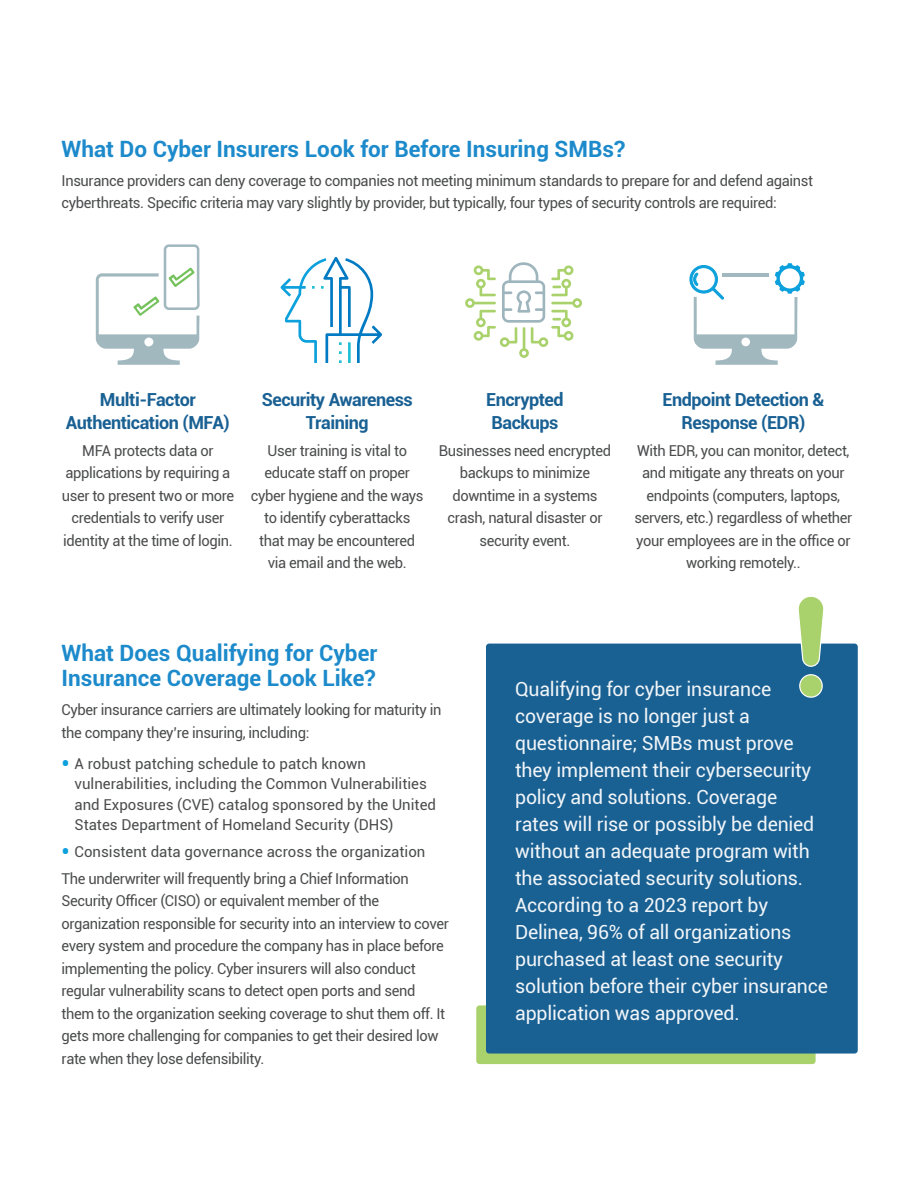
<style>
.page{position:relative;width:918px;height:1188px;background:#fff}
.page>*{position:absolute;margin:0;border:0;box-sizing:border-box;transform-origin:0 0}
.t1{font:700 22.5px/25.5px "Roboto";color:#1c8acb}
.t2{font:19.5px/27px "Roboto";letter-spacing:-.01em;color:#fff}
.t3{font:700 18px/22.5px "Roboto";letter-spacing:-.025em;color:#196093;text-align:center}
.t4{font:15px/22.5px "Roboto";letter-spacing:-.025em;color:#4b4c4d;text-align:center}
.t5{font:15px/20.2px "Roboto";color:#4b4c4d}
.s1{font-weight:700;font-size:22.5px;color:#0ca0dc}
</style>
<div class="page">
<div style="left:476px;top:1005px;width:340px;height:59px;background:#aad26c;border-radius:3px"></div>
<div style="left:486px;top:644px;width:372px;height:410px;background:#196093;border-radius:3px"></div>
<svg style="left:797px;top:596px;width:28px;height:102px"></svg>
<svg style="left:96px;top:244px;width:104px;height:121px"></svg>
<svg style="left:280px;top:257px;width:103px;height:106px"></svg>
<svg style="left:319px;top:284px;width:6px;height:7px"></svg>
<svg style="left:310px;top:284px;width:6px;height:7px"></svg>
<svg style="left:346px;top:340px;width:6px;height:23px"></svg>
<svg style="left:337px;top:340px;width:6px;height:7px"></svg>
<svg style="left:337px;top:349px;width:6px;height:7px"></svg>
<svg style="left:337px;top:358px;width:6px;height:5px"></svg>
<svg style="left:465px;top:262px;width:117px;height:96px"></svg>
<svg style="left:689px;top:263px;width:116px;height:102px"></svg>
<p class="t1" style="left:62px;top:135px;width:565px">What Do Cyber Insurers Look for Before Insuring SMBs?</p>
<p class="t4" style="left:62px;top:169px;width:753px;text-align:left">Insurance providers can deny coverage to companies not meeting minimum standards to prepare for and defend against cyberthreats. Specific criteria may vary slightly by provider, but typically, four types of security controls are required:</p>
<p class="t3" style="left:66px;top:388px;width:165px">Multi-Factor<br>Authentication (MFA)</p>
<p class="t4" style="left:62px;top:438px;width:174px">MFA protects data or applications by requiring a user to present two or more credentials to verify user identity at the time of login.</p>
<p class="t3" style="left:262px;top:388px;width:153px">Security Awareness<br>Training</p>
<p class="t4" style="left:251px;top:438px;width:174px">User training is vital to educate staff on proper cyber hygiene and the ways to identify cyberattacks that may be encountered via email and the web.</p>
<p class="t3" style="left:486px;top:388px;width:79px;text-align:left">Encrypted<br>Backups</p>
<p class="t4" style="left:439px;top:438px;width:174px">Businesses need encrypted backups to minimize downtime in a systems crash, natural disaster or security event.</p>
<p class="t3" style="left:663px;top:388px;width:163px">Endpoint Detection &amp;<br>Response (EDR)</p>
<p class="t4" style="left:634px;top:438px;width:220px">With EDR, you can monitor, detect, and mitigate any threats on your endpoints (computers, laptops, servers, etc.) regardless of whether your employees are in the office or working remotely..</p>
<p class="t1" style="left:62px;top:639px;width:317px">What Does Qualifying for Cyber<br>Insurance Coverage Look Like?</p>
<p class="t4" style="left:62px;top:698px;width:382px;text-align:left">Cyber insurance carriers are ultimately looking for maturity in the company they’re insuring, including:</p>
<p class="t5" style="left:75px;top:753px;width:363px;text-indent:-13px"><span class="s1">•</span> A robust patching schedule to patch known vulnerabilities, including the Common Vulnerabilities and Exposures (CVE) catalog sponsored by the United States Department of Homeland Security (DHS)</p>
<p class="t5" style="left:62px;top:841px;width:365px"><span class="s1">•</span> Consistent data governance across the organization</p>
<p class="t4" style="left:62px;top:867px;width:389px;text-align:left">The underwriter will frequently bring a Chief Information Security Officer (CISO) or equivalent member of the organization responsible for security into an interview to cover every system and procedure the company has in place before implementing the policy. Cyber insurers will also conduct regular vulnerability scans to detect open ports and send them to the organization seeking coverage to shut them off. It gets more challenging for companies to get their desired low rate when they lose defensibility.</p>
<p class="t2" style="left:515px;top:675px;width:314px">Qualifying for cyber insurance coverage is no longer just a questionnaire; SMBs must prove they implement their cybersecurity policy and solutions. Coverage<br>rates will rise or possibly be denied without an adequate program with the associated security solutions.<br>According to a 2023 report by<br>Delinea, 96% of all organizations purchased at least one security solution before their cyber insurance application was approved.</p>
</div>
